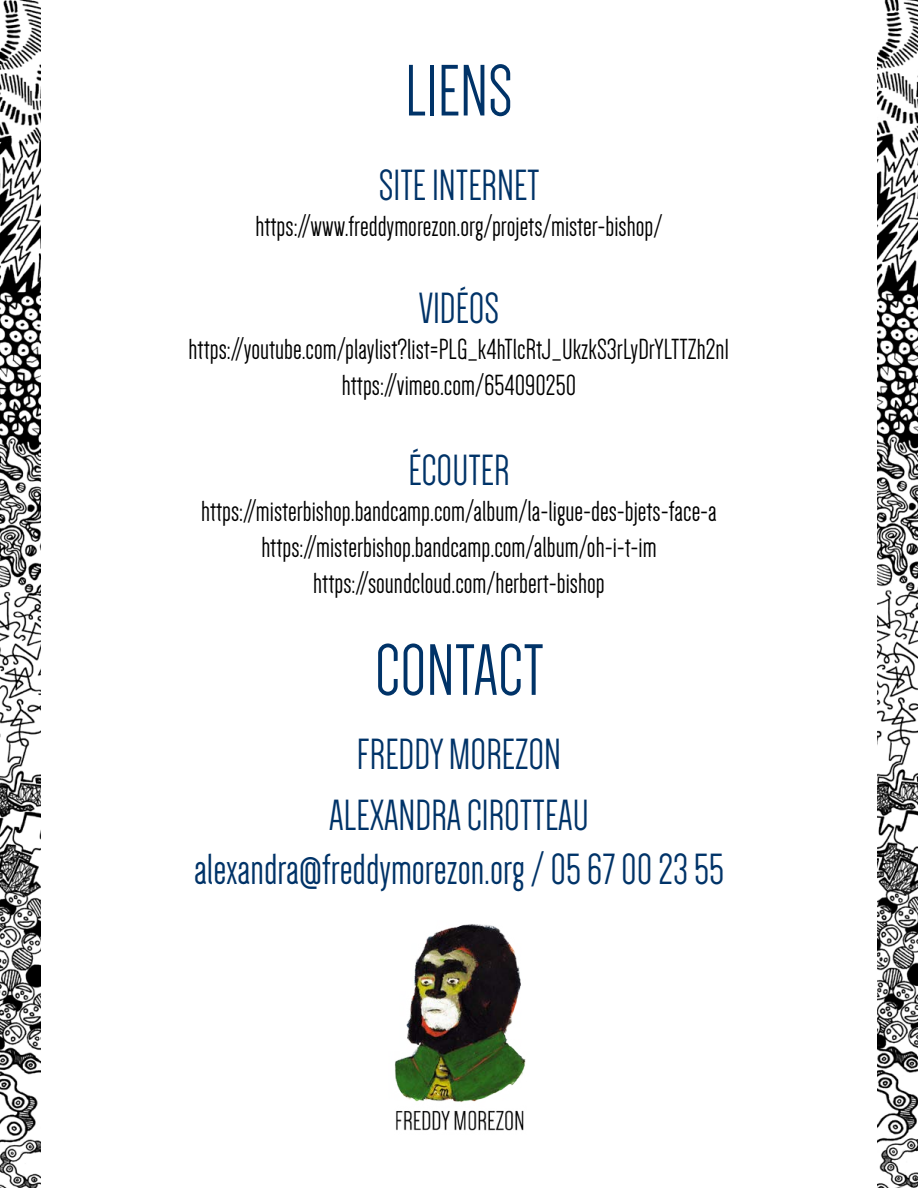
<style>
.page{position:relative;width:918px;height:1188px;background:#fff}
.page>*{position:absolute;margin:0;border:0;box-sizing:border-box;transform-origin:0 0}
.t1{font:75px "Dense";color:#003368}
.t2{font:45px/60.8px "Dense";color:#003368;text-align:center}
.t3{font:30px/36px "Dense";color:#000;text-align:center}
</style>
<div class="page">
<img style="left:394px;top:924px;width:132px;height:207px">
<img style="left:877px;top:0;width:41px;height:1188px">
<img style="left:0;top:0;width:41px;height:1188px">
<h1 class="t1" style="left:405px;top:54px;width:22px">LIENS</h1>
<h2 class="t2" style="left:379px;top:156px;width:163px">site internet</h2>
<p class="t3" style="left:255px;top:209px;width:409px">https://www.freddymorezon.org/projets/mister-bishop/</p>
<h2 class="t2" style="left:419px;top:279px;width:82px">vidéos</h2>
<p class="t3" style="left:189px;top:332px;width:542px">https://youtube.com/playlist?list=PLG_k4hTlcRtJ_UkzkS3rLyDrYLTTZh2n1 https://vimeo.com/654090250</p>
<h2 class="t2" style="left:408px;top:440px;width:103px">écouter</h2>
<p class="t3" style="left:201px;top:493px;width:517px">https://misterbishop.bandcamp.com/album/la-ligue-des-bjets-face-a https://misterbishop.bandcamp.com/album/oh-i-t-im https://soundcloud.com/herbert-bishop</p>
<h1 class="t1" style="left:375px;top:633px;width:171px">contact</h1>
<h2 class="t2" style="left:329px;top:724px;width:261px">freddy morezon alexandra cirotteau</h2>
<h2 class="t2" style="left:194px;top:839px;width:531px">alexandra@freddymorezon.org / 05 67 00 23 55</h2>
</div>
